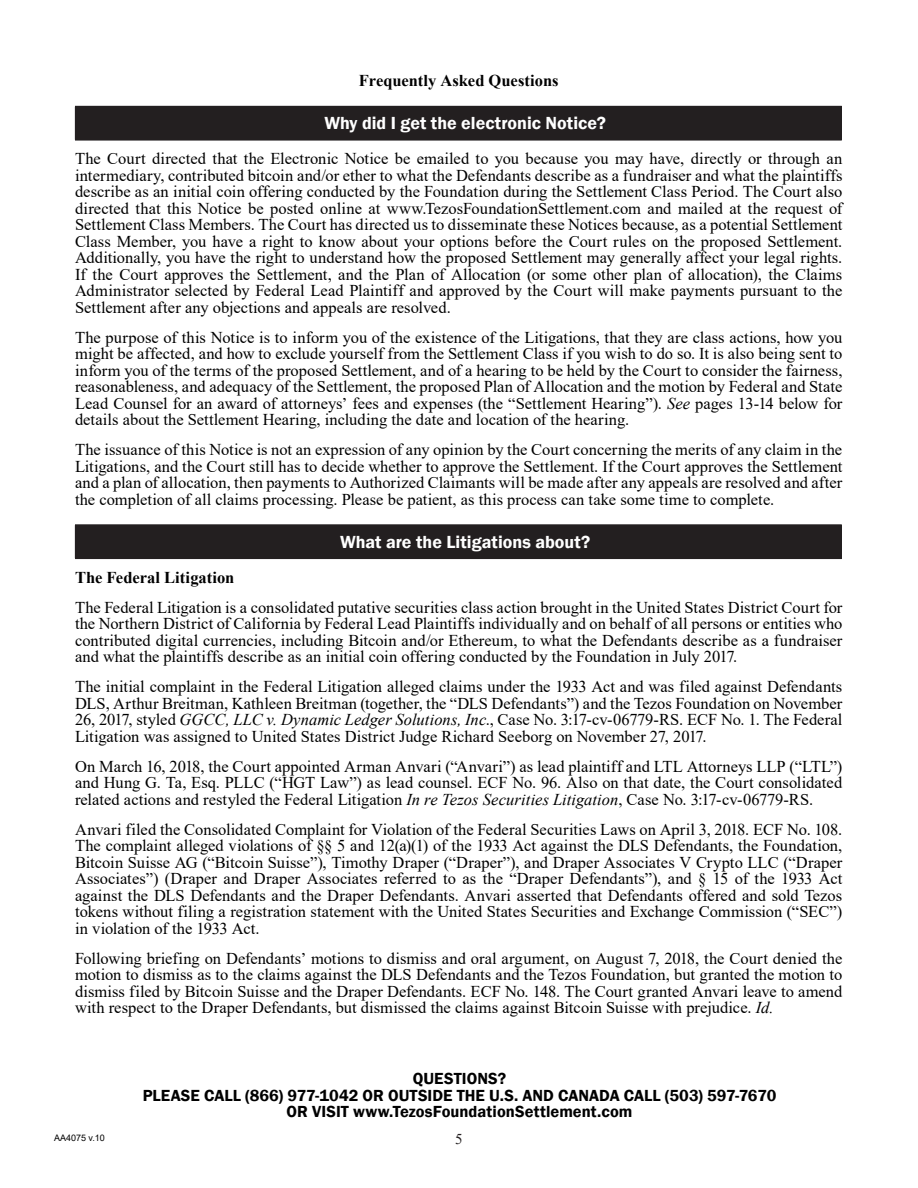
<style>
.page{position:relative;width:918px;height:1188px;background:#fff}
.page>*{position:absolute;margin:0;border:0;box-sizing:border-box;transform-origin:0 0}
.H1__Numbered{font:600 18px "Franklin Gothic";color:#fff}
.Body_Copy{font:16.5px/16.5px "Times New Roman";color:#000;text-align:justify}
.t1{font:600 16.5px/16.5px "Franklin Gothic";letter-spacing:.005em;color:#000;text-align:center}
.TOC2{font:700 16.5px "Times New Roman";color:#000}
.Body_Copy-2{font:700 16.5px "Times New Roman";color:#000}
.t2{font:15px "Times New Roman";color:#231f20}
.t3{font:9px "Arial";color:#000}
.s1{font-style:italic}
</style>
<div class="page">
<div style="left:75px;top:106px;width:766px;height:34px;background:#231f20"></div>
<hr style="left:75px;top:106px;width:767px;height:1px;background:#231f20">
<hr style="left:841px;top:107px;width:1px;height:33px;background:#231f20">
<hr style="left:75px;top:140px;width:767px;height:1px;background:#231f20">
<div style="left:75px;top:525px;width:766px;height:34px;background:#231f20"></div>
<hr style="left:75px;top:524px;width:767px;height:1px;background:#231f20">
<hr style="left:841px;top:525px;width:1px;height:33px;background:#231f20">
<hr style="left:75px;top:558px;width:767px;height:1px;background:#231f20">
<p class="TOC2" style="left:359px;top:69px;width:201px">Frequently Asked Questions</p>
<p class="H1__Numbered" style="left:324px;top:112px;width:283px">Why did I get the electronic Notice?</p>
<p class="Body_Copy" style="left:75px;top:150px;width:769px">The Court directed that the Electronic Notice be emailed to you because you may have, directly or through an intermediary, contributed bitcoin and/or ether to what the Defendants describe as a fundraiser and what the plaintiffs describe as an initial coin offering conducted by the Foundation during the Settlement Class Period. The Court also directed that this Notice be posted online at www.TezosFoundationSettlement.com and mailed at the request of Settlement Class Members. The Court has directed us to disseminate these Notices because, as a potential Settlement Class Member, you have a right to know about your options before the Court rules on the proposed Settlement.<br>Additionally, you have the right to understand how the proposed Settlement may generally affect your legal rights.<br>If the Court approves the Settlement, and the Plan of Allocation (or some other plan of allocation), the Claims Administrator selected by Federal Lead Plaintiff and approved by the Court will make payments pursuant to the Settlement after any objections and appeals are resolved.</p>
<p class="Body_Copy" style="left:75px;top:329px;width:769px">The purpose of this Notice is to inform you of the existence of the Litigations, that they are class actions, how you might be affected, and how to exclude yourself from the Settlement Class if you wish to do so. It is also being sent to inform you of the terms of the proposed Settlement, and of a hearing to be held by the Court to consider the fairness, reasonableness, and adequacy of the Settlement, the proposed Plan of Allocation and the motion by Federal and State Lead Counsel for an award of attorneys’ fees and expenses (the “Settlement Hearing”). <span class="s1">See</span> pages 13-14 below for details about the Settlement Hearing, including the date and location of the hearing.</p>
<p class="Body_Copy" style="left:75px;top:441px;width:769px">The issuance of this Notice is not an expression of any opinion by the Court concerning the merits of any claim in the Litigations, and the Court still has to decide whether to approve the Settlement. If the Court approves the Settlement and a plan of allocation, then payments to Authorized Claimants will be made after any appeals are resolved and after the completion of all claims processing. Please be patient, as this process can take some time to complete.</p>
<p class="H1__Numbered" style="left:340px;top:531px;width:252px">What are the Litigations about?</p>
<p class="Body_Copy-2" style="left:75px;top:566px;width:161px">The Federal Litigation</p>
<p class="Body_Copy" style="left:75px;top:599px;width:769px">The Federal Litigation is a consolidated putative securities class action brought in the United States District Court for the Northern District of California by Federal Lead Plaintiffs individually and on behalf of all persons or entities who contributed digital currencies, including Bitcoin and/or Ethereum, to what the Defendants describe as a fundraiser and what the plaintiffs describe as an initial coin offering conducted by the Foundation in July 2017.</p>
<p class="Body_Copy" style="left:75px;top:678px;width:769px">The initial complaint in the Federal Litigation alleged claims under the 1933 Act and was filed against Defendants DLS, Arthur Breitman, Kathleen Breitman (together, the “DLS Defendants”) and the Tezos Foundation on November 26, 2017, styled <span class="s1">GGCC, LLC v. Dynamic Ledger Solutions, Inc</span>., Case No. 3:17-cv-06779-RS. ECF No. 1. The Federal Litigation was assigned to United States District Judge Richard Seeborg on November 27, 2017.</p>
<p class="Body_Copy" style="left:75px;top:758px;width:769px">On March 16, 2018, the Court appointed Arman Anvari (“Anvari”) as lead plaintiff and LTL Attorneys LLP (“LTL”) and Hung G. Ta, Esq. PLLC (“HGT Law”) as lead counsel. ECF No. 96. Also on that date, the Court consolidated related actions and restyled the Federal Litigation <span class="s1">In re Tezos Securities Litigation</span>, Case No. 3:17-cv-06779-RS.</p>
<p class="Body_Copy" style="left:75px;top:821px;width:769px">Anvari filed the Consolidated Complaint for Violation of the Federal Securities Laws on April 3, 2018. ECF No. 108.<br>The complaint alleged violations of §§ 5 and 12(a)(1) of the 1933 Act against the DLS Defendants, the Foundation, Bitcoin Suisse AG (“Bitcoin Suisse”), Timothy Draper (“Draper”), and Draper Associates V Crypto LLC (“Draper Associates”) (Draper and Draper Associates referred to as the “Draper Defendants”), and § 15 of the 1933 Act against the DLS Defendants and the Draper Defendants. Anvari asserted that Defendants offered and sold Tezos tokens without filing a registration statement with the United States Securities and Exchange Commission (“SEC”) in violation of the 1933 Act.</p>
<p class="Body_Copy" style="left:75px;top:950px;width:769px">Following briefing on Defendants’ motions to dismiss and oral argument, on August 7, 2018, the Court denied the motion to dismiss as to the claims against the DLS Defendants and the Tezos Foundation, but granted the motion to dismiss filed by Bitcoin Suisse and the Draper Defendants. ECF No. 148. The Court granted Anvari leave to amend with respect to the Draper Defendants, but dismissed the claims against Bitcoin Suisse with prejudice. <span class="s1">Id.</span></p>
<p class="t1" style="left:143px;top:1070px;width:635px">QUESTIONS?<br>PLEASE CALL (866) 977-1042 OR OUTSIDE THE U.S. AND CANADA CALL (503) 597-7670<br>OR VISIT www.TezosFoundationSettlement.com</p>
<p class="t3" style="left:54px;top:1131px;width:52px">AA4075 v.10</p>
<p class="t2" style="left:455px;top:1129px;width:9px">5</p>
</div>
